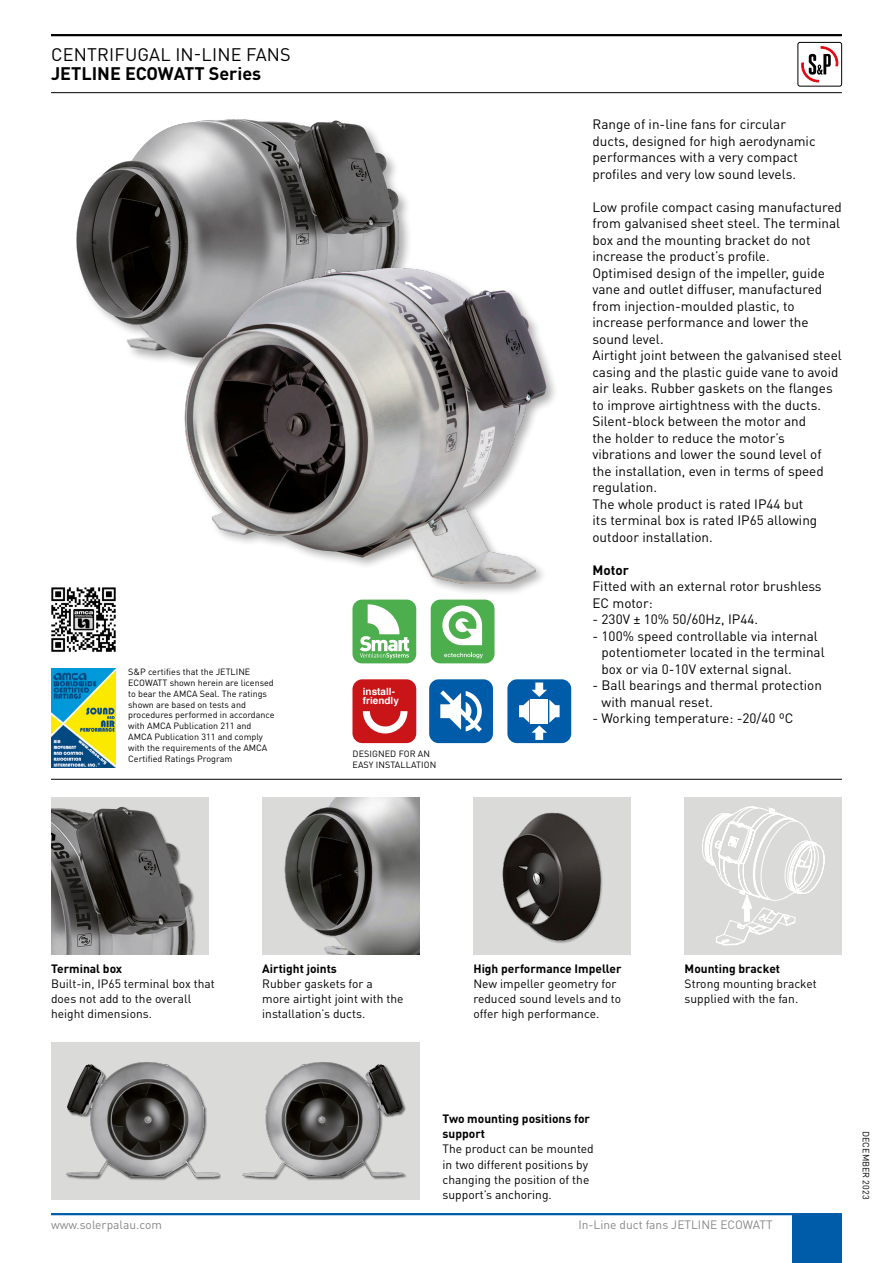
<style>
.page{position:relative;width:893px;height:1263px;background:#fff}
.page>*{position:absolute;margin:0;border:0;box-sizing:border-box;transform-origin:0 0}
.t1{font:18px "DIN Pro";letter-spacing:.01em;color:#000}
.t2{font:700 18px "DIN Pro";color:#000}
.texte_descripció{font:13.5px/16.5px "DIN Pro";color:#000}
._1__text{font:13.5px/16.5px "DIN Pro";color:#000}
.texte_descripció-2{font:700 13.5px "DIN Pro";color:#000}
.atributs_-_texte{font:12px/15px "DIN Pro";color:#000}
.atributs_-_títol{font:700 12px/15px "DIN Pro";color:#000}
.t3{font:12px "DIN Pro";color:#878786}
.texte_cos_7{font:700 10.05px/9px "Helvetica";color:#fff}
.texte_cos_6{font:9px/10.8px "DIN Pro";color:#000}
</style>
<div class="page">
<hr style="left:51px;top:34px;width:791px;height:2px;background:#000">
<hr style="left:51px;top:92px;width:791px;height:1px;background:#000">
<svg style="left:801px;top:47px;width:38px;height:36px"></svg>
<div style="left:798px;top:42px;width:44px;height:44px;border:1px solid #000;border-radius:2px"></div>
<hr style="left:51px;top:1213px;width:791px;height:2px;background:#005ca9">
<div style="left:793px;top:1214px;width:49px;height:49px;background:#005ca9"></div>
<div style="left:51px;top:1042px;width:369px;height:157px;background:#dadad9"></div>
<img style="left:242px;top:1062px;width:163px;height:118px">
<img style="left:66px;top:1062px;width:152px;height:118px">
<hr style="left:51px;top:779px;width:791px;height:1px;background:#000">
<img style="left:51px;top:797px;width:157px;height:157px">
<div style="left:262px;top:797px;width:158px;height:157px;background:#dadad9"></div>
<img style="left:284px;top:797px;width:136px;height:157px">
<div style="left:473px;top:797px;width:158px;height:157px;background:#dadad9"></div>
<img style="left:502px;top:812px;width:101px;height:130px">
<div style="left:685px;top:797px;width:157px;height:157px;background:#dadad9"></div>
<svg style="left:702px;top:806px;width:123px;height:140px"></svg>
<div style="left:74px;top:116px;width:339px;height:267px;background:#000;opacity:.33"></div>
<img style="left:76px;top:116px;width:323px;height:253px">
<div style="left:182px;top:265px;width:377px;height:332px;background:#000;opacity:.33"></div>
<img style="left:179px;top:251px;width:373px;height:333px">
<div style="left:429px;top:679px;width:64px;height:64px;background:#005ca9;border-radius:9px"></div>
<svg style="left:440px;top:690px;width:42px;height:42px"></svg>
<div style="left:507px;top:679px;width:64px;height:64px;background:#005ca9;border-radius:9px"></div>
<svg style="left:519px;top:682px;width:41px;height:58px"></svg>
<div style="left:431px;top:600px;width:63px;height:63px;background:#4dae4d;border-radius:9px"></div>
<svg style="left:442px;top:605px;width:40px;height:40px"></svg>
<svg style="left:444px;top:653px;width:39px;height:5px"></svg>
<div style="left:352px;top:600px;width:64px;height:63px;background:#4dae4d;border-radius:9px"></div>
<svg style="left:360px;top:604px;width:49px;height:55px"></svg>
<div style="left:352px;top:679px;width:64px;height:64px;background:#c91517;border-radius:10px"></div>
<svg style="left:363px;top:711px;width:44px;height:22px"></svg>
<img style="left:51px;top:668px;width:65px;height:100px">
<img style="left:51px;top:587px;width:65px;height:65px">
<h1 class="t1" style="left:51px;top:42px;width:241px">CENTRIFUGAL IN-LINE FANS</h1>
<h1 class="t2" style="left:51px;top:61px;width:212px">JETLINE ECOWATT Series</h1>
<p class="texte_cos_6" style="left:128px;top:666px;width:148px">S&amp;P certifies that the JETLINE<br>ECOWATT shown herein are licensed to bear the AMCA Seal. The ratings shown are based on tests and procedures performed in accordance with AMCA Publication 211 and<br>AMCA Publication 311 and comply with the requirements of the AMCA<br>Certified Ratings Program</p>
<p class="texte_cos_7" style="left:363px;top:687px;width:38px">install&shy;friendly</p>
<p class="texte_cos_6" style="left:353px;top:748px;width:85px">DESIGNED FOR AN<br>EASY INSTALLATION</p>
<p class="texte_descripció" style="left:592px;top:116px;width:225px">Range of in-line fans for circular ducts, designed for high aerodynamic performances with a very compact profiles and very low sound levels.</p>
<p class="texte_descripció" style="left:592px;top:198px;width:251px">Low profile compact casing manufactured from galvanised sheet steel. The terminal box and the mounting bracket do not increase the product’s profile.</p>
<p class="texte_descripció" style="left:592px;top:264px;width:234px">Optimised design of the impeller, guide vane and outlet diffuser, manufactured from injection-moulded plastic, to increase performance and lower the sound level.</p>
<p class="texte_descripció" style="left:592px;top:347px;width:251px">Airtight joint between the galvanised steel casing and the plastic guide vane to avoid air leaks. Rubber gaskets on the flanges to improve airtightness with the ducts.</p>
<p class="texte_descripció" style="left:592px;top:413px;width:233px">Silent-block between the motor and the holder to reduce the motor’s vibrations and lower the sound level of the installation, even in terms of speed regulation.</p>
<p class="_1__text" style="left:592px;top:495px;width:226px">The whole product is rated IP44 but its terminal box is rated IP65 allowing outdoor installation.</p>
<p class="texte_descripció-2" style="left:592px;top:561px;width:38px">Motor</p>
<p class="texte_descripció" style="left:592px;top:578px;width:231px">Fitted with an external rotor brushless<br>EC motor:</p>
<p class="texte_descripció" style="left:592px;top:611px;width:167px">- 230V ± 10% 50/60Hz, IP44.</p>
<p class="texte_descripció" style="left:602px;top:627px;width:225px;text-indent:-9px">- 100% speed controllable via internal potentiometer located in the terminal box or via 0-10V external signal.</p>
<p class="texte_descripció" style="left:602px;top:677px;width:222px;text-indent:-9px">- Ball bearings and thermal protection with manual reset.</p>
<p class="texte_descripció" style="left:592px;top:710px;width:203px">- Working temperature: -20/40 ºC</p>
<p class="atributs_-_títol" style="left:51px;top:961px;width:73px">Terminal box</p>
<p class="atributs_-_texte" style="left:51px;top:976px;width:165px">Built-in, IP65 terminal box that does not add to the overall height dimensions.</p>
<p class="t3" style="left:51px;top:1216px;width:112px">www.solerpalau.com</p>
<p class="atributs_-_títol" style="left:262px;top:961px;width:76px">Airtight joints</p>
<p class="atributs_-_texte" style="left:262px;top:976px;width:143px">Rubber gaskets for a more airtight joint with the installation’s ducts.</p>
<p class="atributs_-_títol" style="left:473px;top:961px;width:150px">High performance Impeller</p>
<p class="atributs_-_texte" style="left:473px;top:976px;width:149px">New impeller geometry for reduced sound levels and to offer high performance.</p>
<p class="atributs_-_títol" style="left:443px;top:1111px;width:149px">Two mounting positions for support</p>
<p class="atributs_-_texte" style="left:443px;top:1141px;width:153px">The product can be mounted in two different positions by changing the position of the support’s anchoring.</p>
<p class="atributs_-_títol" style="left:685px;top:961px;width:97px">Mounting bracket</p>
<p class="atributs_-_texte" style="left:685px;top:976px;width:134px">Strong mounting bracket supplied with the fan.</p>
<p class="t3" style="left:578px;top:1216px;width:196px">In-Line duct fans JETLINE ECOWATT</p>
<p class="texte_cos_6" style="left:872px;top:1131px;width:70px;rotate:90deg">DECEMBER 2023</p>
</div>
